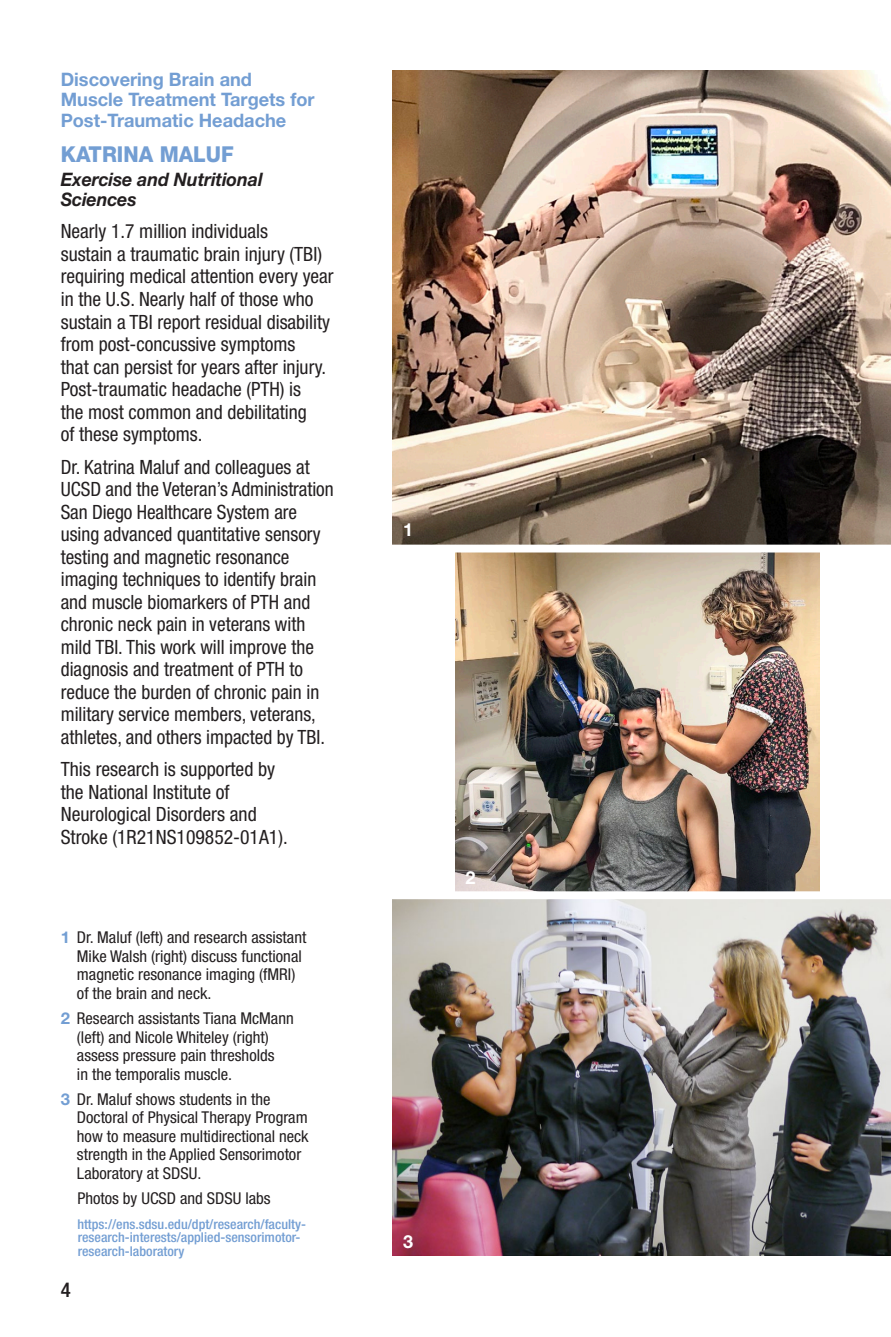
<style>
.page{position:relative;width:891px;height:1337px;background:#fff}
.page>*{position:absolute;margin:0;border:0;box-sizing:border-box;transform-origin:0 0}
.h2__Name{font:800 22.05px "Helvetica Neue LT Std";color:#739ed3;scale:.94 1}
.t1{font:500 condensed 20.25px "Helvetica Neue LT Std";color:#231f20}
.p__Body_Text{font:condensed 19.8px/22.5px "Helvetica Neue LT Std";color:#231f20}
.h1__Eyebrow{font:700 18.45px/20.2px "Helvetica Neue LT Std";color:#739ed3}
.h3__Field_of_Study{font:italic 700 18.45px/20.2px "Helvetica Neue LT Std";letter-spacing:-.005em;color:#231f20;scale:.96 1}
.t2{font:700 18px "Helvetica Neue LT Std";color:#fff}
.p2_Captions{font:condensed 16.2px/18.4px "Helvetica Neue LT Std";color:#231f20}
.p5_websites{font:500 condensed 13.5px/13.5px "Helvetica Neue LT Std";color:#739ed3;scale:1.04 1}
.s1{font-weight:700;font-stretch:normal;color:#739ed3}
</style>
<div class="page">
<img style="left:393px;top:899px;width:498px;height:356px">
<img style="left:455px;top:552px;width:365px;height:339px">
<img style="left:393px;top:71px;width:498px;height:473px">
<p class="h1__Eyebrow" style="left:61px;top:69px;width:255px">Discovering Brain and<br>Muscle Treatment Targets for<br>Post-Traumatic Headache</p>
<p class="h2__Name" style="left:61px;top:141px;width:186px">KATRINA MALUF</p>
<p class="h3__Field_of_Study" style="left:61px;top:168px;width:212px">Exercise and Nutritional<br>Sciences</p>
<p class="p__Body_Text" style="left:61px;top:220px;width:274px">Nearly 1.7 million individuals<br>sustain a traumatic brain injury (TBI) requiring medical attention every year in the U.S. Nearly half of those who sustain a TBI report residual disability from post-concussive symptoms<br>that can persist for years after injury.<br>Post-traumatic headache (PTH) is<br>the most common and debilitating<br>of these symptoms.</p>
<p class="p__Body_Text" style="left:61px;top:455px;width:274px">Dr. Katrina Maluf and colleagues at UCSD and the Veteran’s Administration San Diego Healthcare System are using advanced quantitative sensory testing and magnetic resonance imaging techniques to identify brain and muscle biomarkers of PTH and chronic neck pain in veterans with mild TBI. This work will improve the diagnosis and treatment of PTH to reduce the burden of chronic pain in military service members, veterans, athletes, and others impacted by TBI.</p>
<p class="p__Body_Text" style="left:61px;top:758px;width:229px">This research is supported by the National Institute of<br>Neurological Disorders and<br>Stroke (1R21NS109852-01A1).</p>
<p class="p2_Captions" style="left:77px;top:928px;width:231px;text-indent:-16px"><span class="s1">1</span> Dr. Maluf (left) and research assistant Mike Walsh (right) discuss functional magnetic resonance imaging (fMRI) of the brain and neck.</p>
<p class="p2_Captions" style="left:77px;top:1009px;width:218px;text-indent:-16px"><span class="s1">2</span> Research assistants Tiana McMann (left) and Nicole Whiteley (right) assess pressure pain thresholds<br>in the temporalis muscle.</p>
<p class="p2_Captions" style="left:77px;top:1089px;width:233px;text-indent:-16px"><span class="s1">3</span> Dr. Maluf shows students in the Doctoral of Physical Therapy Program how to measure multidirectional neck strength in the Applied Sensorimotor Laboratory at SDSU.</p>
<p class="p2_Captions" style="left:77px;top:1189px;width:195px">Photos by UCSD and SDSU labs</p>
<p class="p5_websites" style="left:77px;top:1217px;width:221px">https://ens.sdsu.edu/dpt/research/faculty&shy;research-interests/applied-sensorimotor&shy;research-laboratory</p>
<p class="t1" style="left:61px;top:1277px;width:12px">4</p>
<p class="t2" style="left:403px;top:519px;width:12px">1</p>
<p class="t2" style="left:466px;top:866px;width:12px">2</p>
<p class="t2" style="left:403px;top:1230px;width:12px">3</p>
</div>
